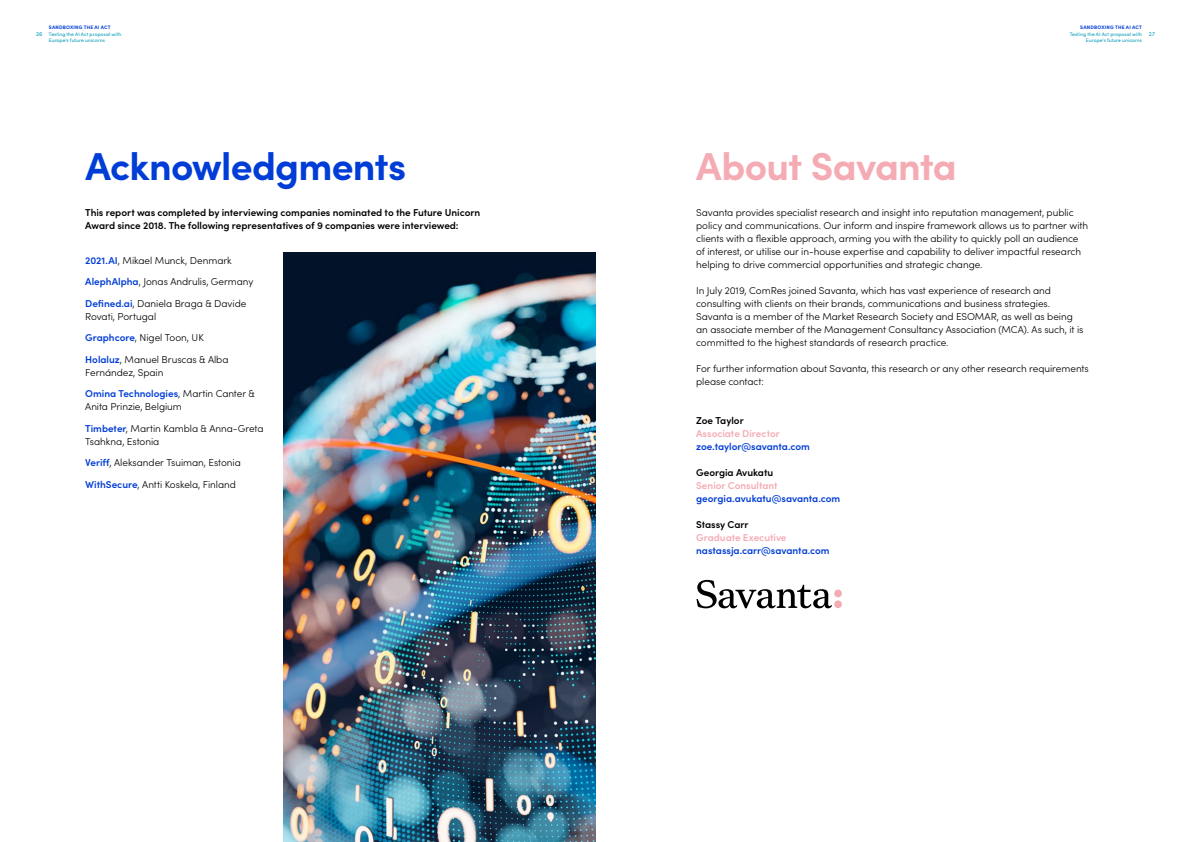
<style>
.page{position:relative;width:1191px;height:842px;background:#fff}
.page>*{position:absolute;margin:0;border:0;box-sizing:border-box;transform-origin:0 0}
.t1{font:700 39px "Sofia Pro";letter-spacing:-.02em;color:#003dd6}
.t2{font:700 39px "Sofia Pro";letter-spacing:-.02em;color:#f5abb3}
.t3{font:300 10px/13px "Sofia Pro";letter-spacing:-.005em;color:#000}
.t4{font:600 10px/13px "Sofia Pro";letter-spacing:-.005em;color:#000}
.t5{font:600 10px "Sofia Pro";letter-spacing:-.005em;color:#003dd6}
.t6{font:600 10px "Sofia Pro";letter-spacing:-.005em;color:#f5abb3}
.t7{font:5.8px "Sofia Pro";color:#0099b8}
.t8{font:5px/6.5px "Sofia Pro";letter-spacing:.015em;color:#0099b8}
.t9{font:700 5px "Sofia Pro";letter-spacing:.035em;color:#003dd6}
.s1{font-weight:600;color:#003dd6}
</style>
<div class="page">
<img style="left:283px;top:253px;width:312px;height:589px">
<svg style="left:696px;top:580px;width:136px;height:28px"></svg>
<div style="left:834px;top:589px;width:8px;height:8px;background:#f4acb3;border-radius:50%"></div>
<div style="left:834px;top:600px;width:8px;height:8px;background:#f4acb3;border-radius:50%"></div>
<p class="t9" style="left:49px;top:24px;width:63px">SANDBOXING THE AI ACT</p>
<p class="t8" style="left:49px;top:31px;width:74px">Testing the AI Act proposal with<br>Europe’s future unicorns</p>
<p class="t9" style="left:1080px;top:24px;width:63px">SANDBOXING THE AI ACT</p>
<p class="t8" style="left:1069px;top:31px;width:74px;text-align:right">Testing the AI Act proposal with<br>Europe’s future unicorns</p>
<p class="t7" style="left:36px;top:30px;width:8px">26</p>
<p class="t7" style="left:1148px;top:30px;width:8px">27</p>
<h1 class="t1" style="left:85px;top:136px;width:322px">Acknowledgments</h1>
<p class="t4" style="left:85px;top:205px;width:396px">This report was completed by interviewing companies nominated to the Future Unicorn<br>Award since 2018. The following representatives of 9 companies were interviewed:</p>
<p class="t3" style="left:85px;top:249px;width:170px;line-height:21.5px"><span class="s1">2021.AI</span>, Mikael Munck, Denmark<br><span class="s1">AlephAlpha</span>, Jonas Andrulis, Germany<br><span class="s1">Defined.ai</span>, Daniela Braga &amp; Davide</p>
<p class="t3" style="left:85px;top:305px;width:145px;line-height:21.5px">Rovati, Portugal<br><span class="s1">Graphcore</span>, Nigel Toon, UK<br><span class="s1">Holaluz</span>, Manuel Bruscas &amp; Alba</p>
<p class="t3" style="left:85px;top:361px;width:171px;line-height:21.5px">Fernández, Spain<br><span class="s1">Omina Technologies</span>, Martin Canter &amp;</p>
<p class="t3" style="left:85px;top:396px;width:180px;line-height:21.5px">Anita Prinzie, Belgium<br><span class="s1">Timbeter</span>, Martin Kambla &amp; Anna-Greta</p>
<p class="t3" style="left:85px;top:430px;width:157px;line-height:21.5px">Tsahkna, Estonia<br><span class="s1">Veriff</span>, Aleksander Tsuiman, Estonia<br><span class="s1">WithSecure</span>, Antti Koskela, Finland</p>
<h1 class="t2" style="left:696px;top:136px;width:262px">About Savanta</h1>
<p class="t3" style="left:696px;top:205px;width:393px">Savanta provides specialist research and insight into reputation management, public policy and communications. Our inform and inspire framework allows us to partner with clients with a flexible approach, arming you with the ability to quickly poll an audience of interest, or utilise our in-house expertise and capability to deliver impactful research helping to drive commercial opportunities and strategic change.</p>
<p class="t3" style="left:696px;top:283px;width:389px">In July 2019, ComRes joined Savanta, which has vast experience of research and consulting with clients on their brands, communications and business strategies.<br>Savanta is a member of the Market Research Society and ESOMAR, as well as being an associate member of the Management Consultancy Association (MCA). As such, it is committed to the highest standards of research practice.</p>
<p class="t3" style="left:696px;top:361px;width:394px">For further information about Savanta, this research or any other research requirements please contact:</p>
<p class="t4" style="left:696px;top:413px;width:49px">Zoe Taylor</p>
<p class="t6" style="left:696px;top:426px;width:85px">Associate Director</p>
<p class="t5" style="left:696px;top:439px;width:115px">zoe.taylor@savanta.com</p>
<p class="t4" style="left:696px;top:465px;width:79px">Georgia Avukatu</p>
<p class="t6" style="left:696px;top:478px;width:83px">Senior Consultant</p>
<p class="t5" style="left:696px;top:491px;width:146px">georgia.avukatu@savanta.com</p>
<p class="t4" style="left:696px;top:517px;width:54px">Stassy Carr</p>
<p class="t6" style="left:696px;top:530px;width:92px">Graduate Executive</p>
<p class="t5" style="left:696px;top:543px;width:135px">nastassja.carr@savanta.com</p>
</div>
